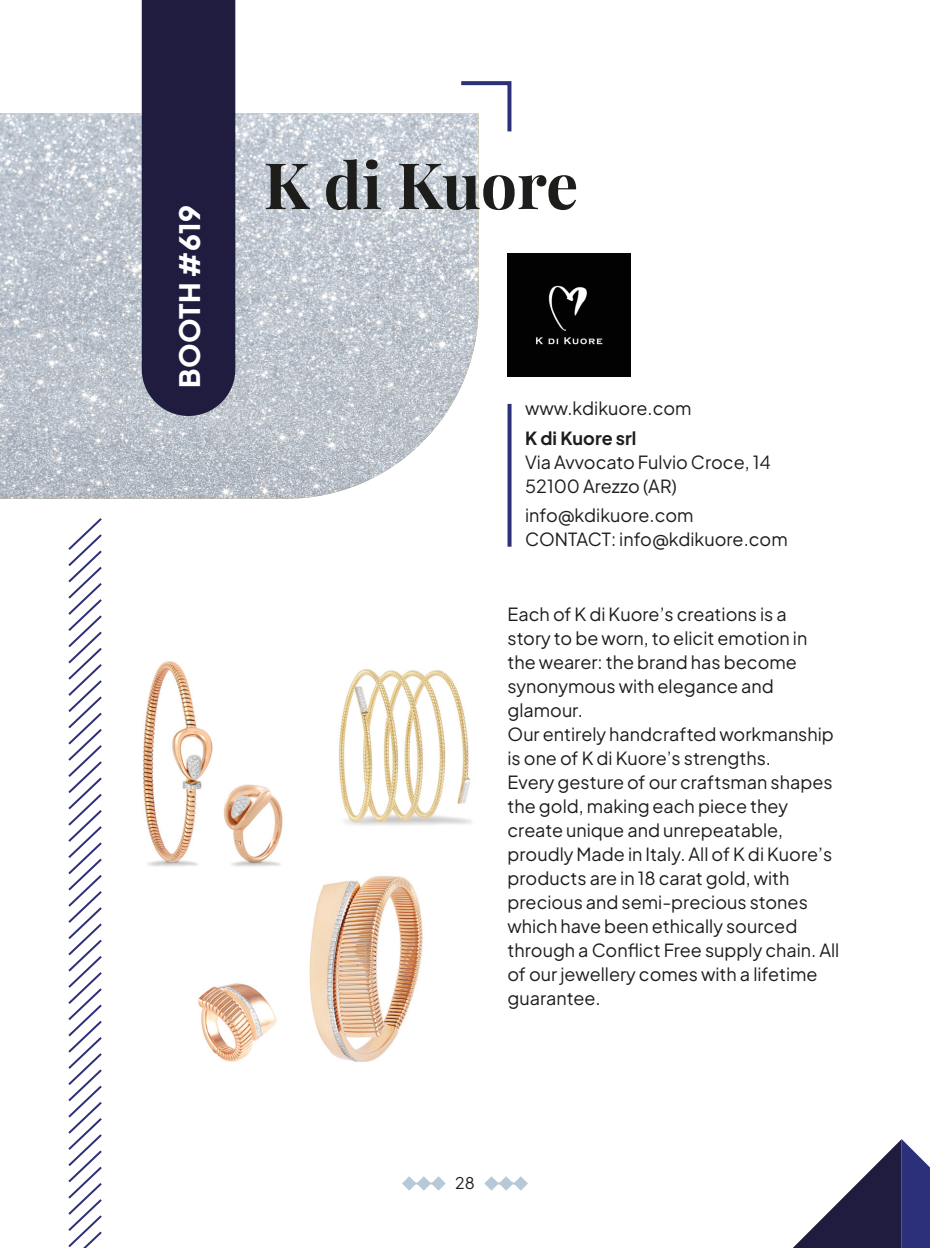
<style>
.page{position:relative;width:930px;height:1248px;background:#fff}
.page>*{position:absolute;margin:0;border:0;box-sizing:border-box;transform-origin:0 0}
.t1{font:700 64px "Playfair Display";color:#1d1d1b}
.t2{font:800 28px "Plus Jakarta Sans";letter-spacing:.005em;color:#fff}
.t3{font:18px/24px "Plus Jakarta Sans";color:#1d1d1b}
.t4{font:16px "Plus Jakarta Sans";color:#1d1d1b}
.s1{font-weight:700}
</style>
<div class="page">
<img style="left:0;top:113px;width:478px;height:385px">
<svg style="left:507px;top:404px;width:4px;height:142px"></svg>
<svg style="left:457px;top:81px;width:55px;height:54px"></svg>
<svg style="left:68px;top:518px;width:34px;height:729px"></svg>
<div style="left:142px;top:0;width:93px;height:416px;background:#1f1c3f"></div>
<svg style="left:794px;top:1139px;width:136px;height:108px"></svg>
<svg style="left:402px;top:1176px;width:44px;height:14px"></svg>
<svg style="left:484px;top:1176px;width:44px;height:14px"></svg>
<hr style="left:406px;top:1182px;width:33px;height:2px;background:#b7c9d8">
<hr style="left:488px;top:1182px;width:33px;height:2px;background:#b7c9d8">
<img style="left:198px;top:876px;width:225px;height:186px">
<img style="left:338px;top:669px;width:134px;height:156px">
<img style="left:142px;top:661px;width:154px;height:222px">
<div style="left:507px;top:253px;width:123px;height:123px;background:#020203"></div>
<p class="t2" style="left:167px;top:387px;width:184px;rotate:-90deg">BOOTH #619</p>
<p class="t1" style="left:264px;top:135px;width:316px">K di Kuore</p>
<p class="t3" style="left:525px;top:394px;width:168px">www.kdikuore.com</p>
<p class="t3" style="left:525px;top:424px;width:247px"><span class="s1">K di Kuore srl<br></span>Via Avvocato Fulvio Croce, 14<br>52100 Arezzo (AR)</p>
<p class="t3" style="left:525px;top:502px;width:264px">info@kdikuore.com<br>CONTACT: info@kdikuore.com</p>
<p class="t3" style="left:507px;top:600px;width:301px">Each of K di Kuore’s creations is a story to be worn, to elicit emotion in the wearer: the brand has become synonymous with elegance and glamour.</p>
<p class="t3" style="left:507px;top:720px;width:328px">Our entirely handcrafted workmanship is one of K di Kuore’s strengths.</p>
<p class="t3" style="left:507px;top:768px;width:333px">Every gesture of our craftsman shapes the gold, making each piece they create unique and unrepeatable, proudly Made in Italy. All of K di Kuore’s products are in 18 carat gold, with precious and semi-precious stones which have been ethically sourced through a Conflict Free supply chain. All of our jewellery comes with a lifetime guarantee.</p>
<p class="t4" style="left:455px;top:1169px;width:21px">28</p>
</div>
